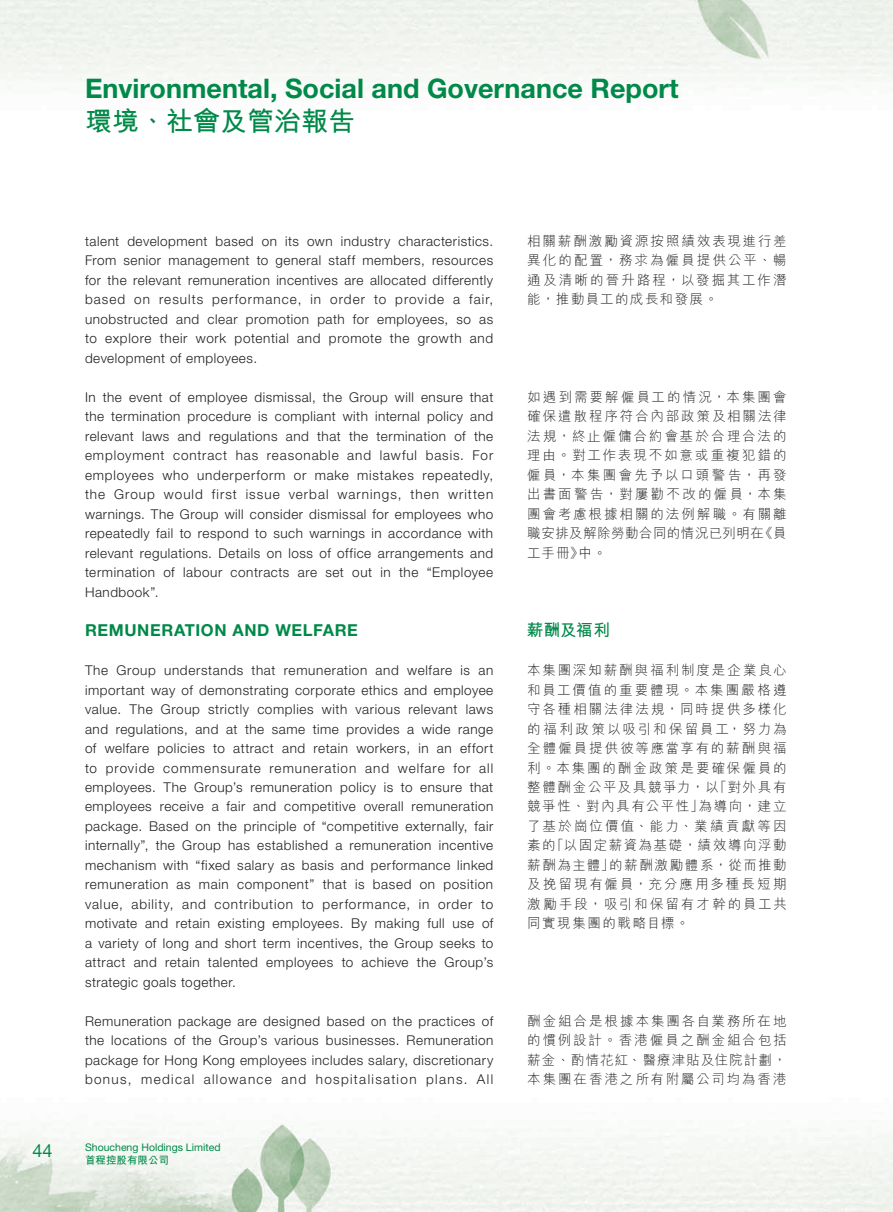
<style>
.page{position:relative;width:893px;height:1212px;background:#fff}
.page>*{position:absolute;margin:0;border:0;box-sizing:border-box;transform-origin:0 0}
.t1{font:700 27px "Helvetica Neue LT Std";color:#008949}
.t2{font:27px "M Hei HK Bold E Ten B5 H";color:#008949}
.t3{font:18px "Helvetica Neue LT Std";color:#008949}
.t4{font:700 16.5px "Helvetica Neue LT Std";letter-spacing:.035em;color:#008949}
.t5{font:16.5px "M Hei HK Bold E Ten B5 H";letter-spacing:.01em;color:#008949}
.t6{font:300 13.5px/19.5px "Helvetica Neue LT Std";letter-spacing:.045em;color:#231f20;text-align:justify}
.t7{font:13.5px/19.5px "M Hei HK Light E Ten B5 H";letter-spacing:.135em;color:#231f20;text-align:justify}
.t8{font:10.5px "Helvetica Neue LT Std";color:#008949}
.t9{font:10.5px "M Hei HK Bold E Ten B5 H";color:#008949}
</style>
<div class="page">
<img style="left:0;top:0;width:893px;height:1212px">
<h1 class="t1" style="left:85px;top:78px;width:595px">Environmental, Social and Governance Report</h1>
<h1 class="t2" style="left:85px;top:111px;width:271px">環境、社會及管治報告</h1>
<h2 class="t3" style="left:33px;top:1143px;width:22px">44</h2>
<p class="t6" style="left:85px;top:233px;width:410px">talent development based on its own industry characteristics.<br>From senior management to general staff members, resources for the relevant remuneration incentives are allocated differently based on results performance, in order to provide a fair, unobstructed and clear promotion path for employees, so as to explore their work potential and promote the growth and development of employees.</p>
<p class="t6" style="left:85px;top:389px;width:410px">In the event of employee dismissal, the Group will ensure that the termination procedure is compliant with internal policy and relevant laws and regulations and that the termination of the employment contract has reasonable and lawful basis. For employees who underperform or make mistakes repeatedly, the Group would first issue verbal warnings, then written warnings. The Group will consider dismissal for employees who repeatedly fail to respond to such warnings in accordance with relevant regulations. Details on loss of office arrangements and termination of labour contracts are set out in the “Employee Handbook”.</p>
<p class="t4" style="left:85px;top:624px;width:274px">REMUNERATION AND WELFARE</p>
<p class="t6" style="left:85px;top:662px;width:410px">The Group understands that remuneration and welfare is an important way of demonstrating corporate ethics and employee value. The Group strictly complies with various relevant laws and regulations, and at the same time provides a wide range of welfare policies to attract and retain workers, in an effort to provide commensurate remuneration and welfare for all employees. The Group’s remuneration policy is to ensure that employees receive a fair and competitive overall remuneration package. Based on the principle of “competitive externally, fair internally”, the Group has established a remuneration incentive mechanism with “fixed salary as basis and performance linked remuneration as main component” that is based on position value, ability, and contribution to performance, in order to motivate and retain existing employees. By making full use of a variety of long and short term incentives, the Group seeks to attract and retain talented employees to achieve the Group’s strategic goals together.</p>
<p class="t6" style="left:85px;top:1013px;width:410px">Remuneration package are designed based on the practices of the locations of the Group’s various businesses. Remuneration package for Hong Kong employees includes salary, discretionary bonus, medical allowance and hospitalisation plans. All</p>
<p class="t8" style="left:85px;top:1144px;width:137px">Shoucheng Holdings Limited</p>
<p class="t9" style="left:85px;top:1156px;width:85px">首程控股有限公司</p>
<p class="t7" style="left:527px;top:233px;width:261px">相關薪酬激勵資源按照績效表現進行差異化的配置，務求為僱員提供公平、暢通及清晰的晉升路程，以發掘其工作潛能，推動員工的成長和發展。</p>
<p class="t7" style="left:527px;top:389px;width:261px">如遇到需要解僱員工的情況，本集團會確保遣散程序符合內部政策及相關法律法規，終止僱傭合約會基於合理合法的理由。對工作表現不如意或重複犯錯的僱員，本集團會先予以口頭警告，再發出書面警告，對屢勸不改的僱員，本集團會考慮根據相關的法例解職。有關離職安排及解除勞動合同的情況已列明在《員工手冊》中。</p>
<p class="t5" style="left:527px;top:624px;width:85px">薪酬及福利</p>
<p class="t7" style="left:527px;top:662px;width:261px">本集團深知薪酬與福利制度是企業良心和員工價值的重要體現。本集團嚴格遵守各種相關法律法規，同時提供多樣化的福利政策以吸引和保留員工，努力為全體僱員提供彼等應當享有的薪酬與福利。本集團的酬金政策是要確保僱員的整體酬金公平及具競爭力，以「對外具有競爭性、對內具有公平性」為導向，建立了基於崗位價值、能力、業績貢獻等因素的「以固定薪資為基礎，績效導向浮動薪酬為主體」的薪酬激勵體系，從而推動及挽留現有僱員，充分應用多種長短期激勵手段，吸引和保留有才幹的員工共同實現集團的戰略目標。</p>
<p class="t7" style="left:527px;top:1013px;width:261px">酬金組合是根據本集團各自業務所在地的慣例設計。香港僱員之酬金組合包括薪金、酌情花紅、醫療津貼及住院計劃，本集團在香港之所有附屬公司均為香港</p>
</div>
